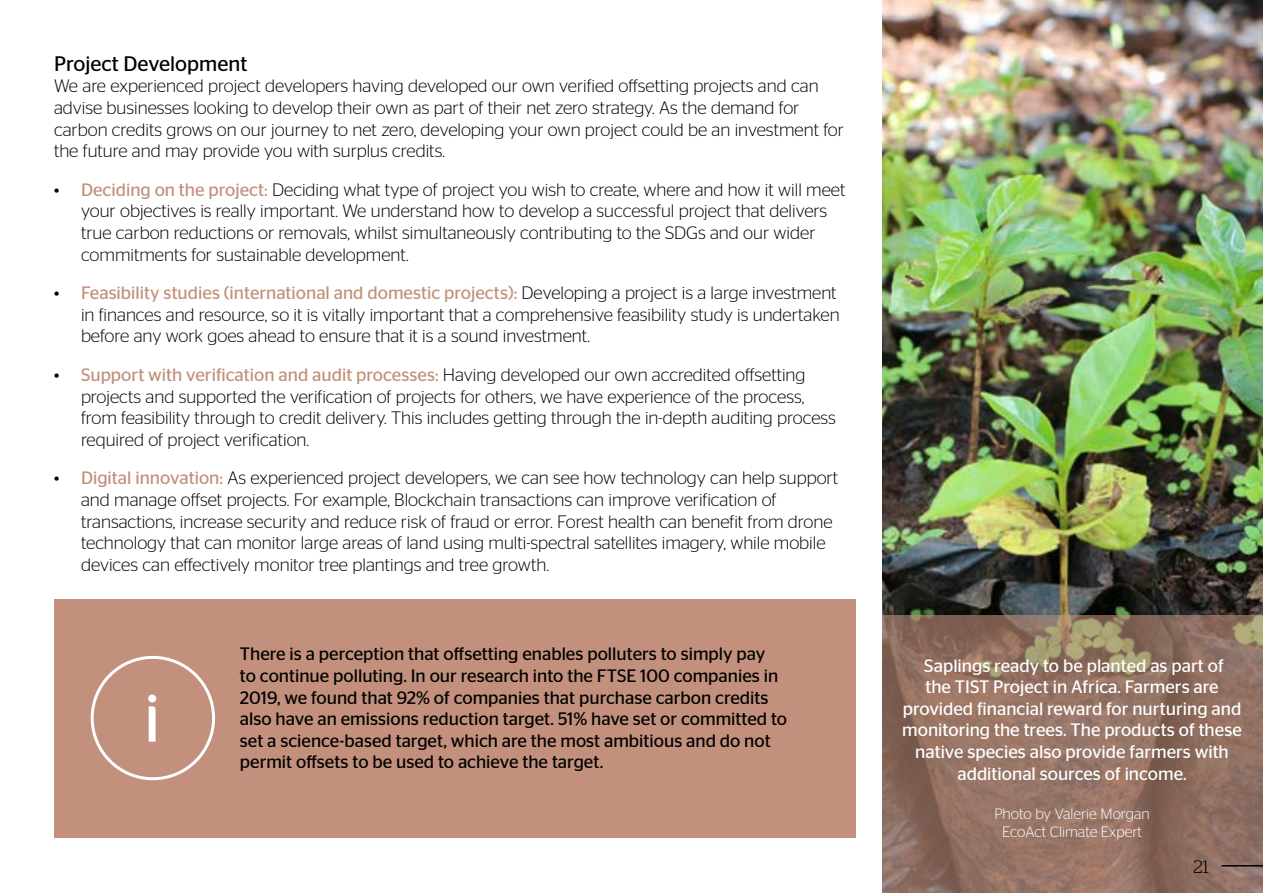
<style>
.page{position:relative;width:1263px;height:893px;background:#fff}
.page>*{position:absolute;margin:0;border:0;box-sizing:border-box;transform-origin:0 0}
.t1{font:67.5px "Stag Sans";color:#fff}
.t2{font:21px "Stag Sans";color:#000}
.t3{font:300 18px/21.6px "Stag Sans";color:#000}
.t4{font:18px/21.6px "Stag Sans";color:#000}
.t5{font:18px/21.6px "Stag Sans";color:#fff;text-align:center}
.t6{font:300 18px "Stag";color:#000}
.t7{font:300 15px/18px "Stag Sans";color:#fff;text-align:center}
.s1{font-weight:400;color:#c2907c}
</style>
<div class="page">
<div style="left:54px;top:599px;width:802px;height:238px;background:#c2907c"></div>
<img style="left:882px;top:0;width:381px;height:615px">
<svg style="left:882px;top:615px;width:381px;height:278px;background:#907061"></svg>
<hr style="left:1221px;top:865px;width:42px;height:1px;background:#000">
<div style="left:91px;top:656px;width:124px;height:124px;border:3px solid #fff;border-radius:50%"></div>
<p class="t2" style="left:54px;top:52px;width:195px">Project Development</p>
<p class="t3" style="left:54px;top:75px;width:791px">We are experienced project developers having developed our own verified offsetting projects and can advise businesses looking to develop their own as part of their net zero strategy. As the demand for carbon credits grows on our journey to net zero, developing your own project could be an investment for the future and may provide you with surplus credits.</p>
<p class="t3" style="left:81px;top:178px;width:766px;text-indent:-27px">• <span class="s1">Deciding on the project:</span> Deciding what type of project you wish to create, where and how it will meet your objectives is really important. We understand how to develop a successful project that delivers true carbon reductions or removals, whilst simultaneously contributing to the SDGs and our wider commitments for sustainable development.</p>
<p class="t3" style="left:81px;top:282px;width:760px;text-indent:-27px">• <span class="s1">Feasibility studies (international and domestic projects):</span> Developing a project is a large investment in finances and resource, so it is vitally important that a comprehensive feasibility study is undertaken before any work goes ahead to ensure that it is a sound investment.</p>
<p class="t3" style="left:81px;top:364px;width:756px;text-indent:-27px">• <span class="s1">Support with verification and audit processes:</span> Having developed our own accredited offsetting projects and supported the verification of projects for others, we have experience of the process, from feasibility through to credit delivery. This includes getting through the in-depth auditing process required of project verification.</p>
<p class="t3" style="left:81px;top:467px;width:759px;text-indent:-27px">• <span class="s1">Digital innovation:</span> As experienced project developers, we can see how technology can help support and manage offset projects. For example, Blockchain transactions can improve verification of transactions, increase security and reduce risk of fraud or error. Forest health can benefit from drone technology that can monitor large areas of land using multi-spectral satellites imagery, while mobile devices can effectively monitor tree plantings and tree growth.</p>
<h1 class="t1" style="left:144px;top:680px;width:18px">i</h1>
<p class="t4" style="left:240px;top:643px;width:549px">There is a perception that offsetting enables polluters to simply pay<br>to continue polluting. In our research into the FTSE 100 companies in 2019, we found that 92% of companies that purchase carbon credits also have an emissions reduction target. 51% have set or committed to set a science-based target, which are the most ambitious and do not permit offsets to be used to achieve the target.</p>
<p class="t5" style="left:902px;top:654px;width:341px">Saplings ready to be planted as part of<br>the TIST Project in Africa. Farmers are provided financial reward for nurturing and monitoring the trees. The products of these native species also provide farmers with additional sources of income.</p>
<p class="t7" style="left:994px;top:805px;width:157px">Photo by Valerie Morgan<br>EcoAct Climate Expert</p>
<p class="t6" style="left:1193px;top:856px;width:17px">21</p>
</div>
